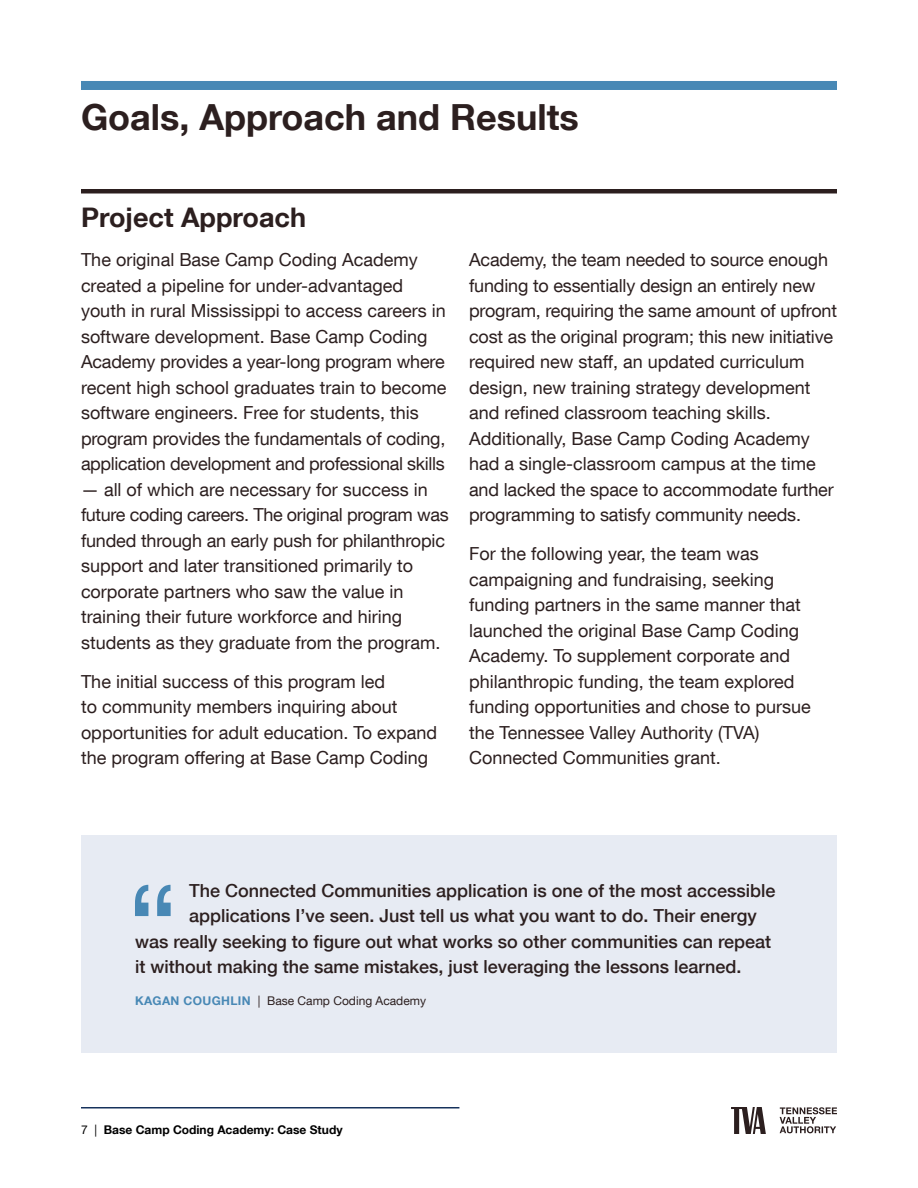
<style>
.page{position:relative;width:918px;height:1188px;background:#fff}
.page>*{position:absolute;margin:0;border:0;box-sizing:border-box;transform-origin:0 0}
.t1{font:700 36px "Helvetica Neue LT Com";color:#2c1f1f}
.t2{font:700 27px "Helvetica Neue LT Com";color:#2c1f1f}
.t3{font:18px/25.5px "Helvetica Neue LT Com";color:#2c1f1f}
.t4{font:500 18px "Helvetica Neue LT Com";color:#2c1f1f}
.t5{font:12px "Helvetica Neue LT Com";color:#2c1f1f}
.t6{font:700 12px "Helvetica Neue LT Com";color:#000}
.s1{font-weight:700;color:#4888b5}
.s2{font-weight:400}
</style>
<div class="page">
<div style="left:81px;top:835px;width:756px;height:218px;background:#e7ebf3"></div>
<div style="left:81px;top:189px;width:756px;height:5px;background:#2c1f1f"></div>
<div style="left:81px;top:81px;width:756px;height:9px;background:#4888b5"></div>
<svg style="left:135px;top:885px;width:36px;height:31px"></svg>
<svg style="left:780px;top:1107px;width:57px;height:26px"></svg>
<svg style="left:731px;top:1107px;width:35px;height:27px"></svg>
<hr style="left:81px;top:1107px;width:378px;height:1px;background:#16325c">
<h1 class="t1" style="left:81px;top:95px;width:499px">Goals, Approach and Results</h1>
<h2 class="t2" style="left:81px;top:201px;width:227px">Project Approach</h2>
<p class="t3" style="left:81px;top:247px;width:367px">The original Base Camp Coding Academy created a pipeline for under-advantaged youth in rural Mississippi to access careers in software development. Base Camp Coding Academy provides a year-long program where recent high school graduates train to become software engineers. Free for students, this program provides the fundamentals of coding, application development and professional skills</p>
<p class="t3" style="left:81px;top:476px;width:369px">— all of which are necessary for success in future coding careers. The original program was funded through an early push for philanthropic support and later transitioned primarily to corporate partners who saw the value in training their future workforce and hiring students as they graduate from the program.</p>
<p class="t3" style="left:81px;top:668px;width:358px">The initial success of this program led<br>to community members inquiring about opportunities for adult education. To expand the program offering at Base Camp Coding</p>
<p class="t3" style="left:469px;top:247px;width:369px">Academy, the team needed to source enough funding to essentially design an entirely new program, requiring the same amount of upfront cost as the original program; this new initiative required new staff, an updated curriculum design, new training strategy development and refined classroom teaching skills.<br>Additionally, Base Camp Coding Academy had a single-classroom campus at the time and lacked the space to accommodate further programming to satisfy community needs.</p>
<p class="t3" style="left:469px;top:541px;width:343px">For the following year, the team was campaigning and fundraising, seeking funding partners in the same manner that launched the original Base Camp Coding Academy. To supplement corporate and philanthropic funding, the team explored funding opportunities and chose to pursue the Tennessee Valley Authority (TVA)<br>Connected Communities grant.</p>
<p class="t4" style="left:189px;top:879px;width:588px">The Connected Communities application is one of the most accessible</p>
<p class="t4" style="left:189px;top:905px;width:569px">applications I’ve seen. Just tell us what you want to do. Their energy</p>
<p class="t4" style="left:135px;top:930px;width:638px">was really seeking to figure out what works so other communities can repeat</p>
<p class="t4" style="left:135px;top:956px;width:608px">it without making the same mistakes, just leveraging the lessons learned.</p>
<p class="t5" style="left:135px;top:993px;width:293px"><span class="s1">KAGAN COUGHLIN</span> | Base Camp Coding Academy</p>
<p class="t6" style="left:81px;top:1122px;width:263px"><span class="s2">7 |</span> Base Camp Coding Academy: Case Study</p>
</div>
